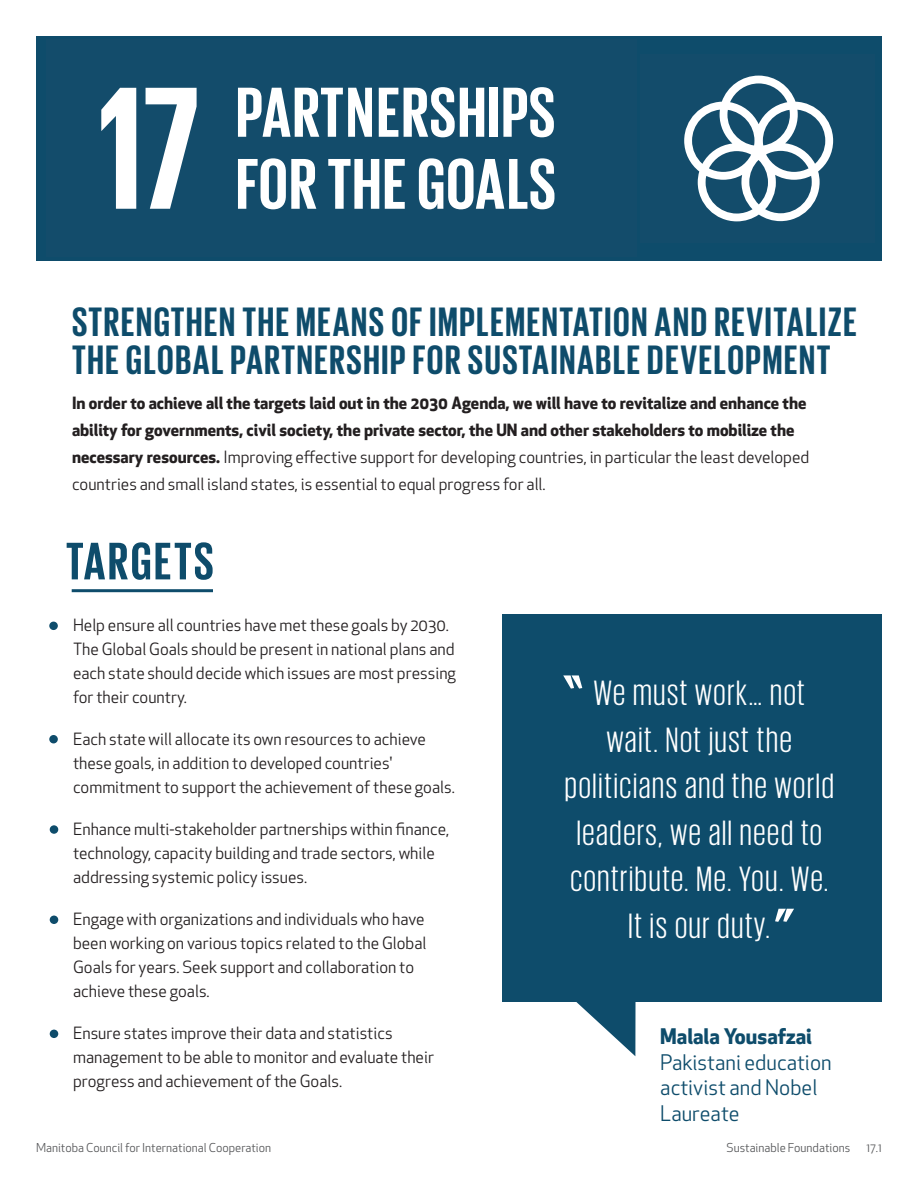
<style>
.page{position:relative;width:918px;height:1188px;background:#fff}
.page>*{position:absolute;margin:0;border:0;box-sizing:border-box;transform-origin:0 0}
.t1{font:700 54px "Giorgio Sans";letter-spacing:.05em;color:#0e4c6b}
.t2{font:700 42px/37.5px "Giorgio Sans";letter-spacing:.04em;color:#0e4c6b}
.t3{font:36px/46.5px "Giorgio Sans";letter-spacing:.05em;color:#fff;text-align:center}
.t4{font:21px/25.5px "Apex New";color:#0e4c6b}
.t5{font:16.5px/24px "Apex New";color:#231f20}
.t6{font:700 16.5px/27px "Apex New";color:#231f20}
.t7{font:12px "Apex New";color:#57585a}
.s1{font-weight:400}
.s2{font-weight:700}
</style>
<div class="page">
<div style="left:36px;top:36px;width:846px;height:225px;background:#0e4c6b"></div>
<div style="left:47px;top:39px;width:590px;height:217px;background:#134c6b"></div>
<svg style="left:238px;top:88px;width:134px;height:49px"></svg>
<svg style="left:379px;top:88px;width:19px;height:49px"></svg>
<svg style="left:404px;top:87px;width:80px;height:50px"></svg>
<div style="left:490px;top:88px;width:8px;height:49px;background:#fff"></div>
<svg style="left:503px;top:87px;width:51px;height:50px"></svg>
<svg style="left:101px;top:88px;width:35px;height:121px"></svg>
<svg style="left:146px;top:88px;width:51px;height:121px"></svg>
<svg style="left:238px;top:158px;width:78px;height:51px"></svg>
<svg style="left:328px;top:159px;width:51px;height:50px"></svg>
<svg style="left:385px;top:159px;width:20px;height:50px"></svg>
<svg style="left:419px;top:158px;width:135px;height:51px"></svg>
<div style="left:640px;top:54px;width:235px;height:189px;background:#134c6b"></div>
<svg style="left:684px;top:76px;width:149px;height:145px"></svg>
<hr style="left:72px;top:589px;width:141px;height:3px;background:#0e4c6b">
<div style="left:502px;top:615px;width:380px;height:387px;background:#0e4c6b"></div>
<svg style="left:576px;top:1002px;width:60px;height:54px"></svg>
<svg style="left:775px;top:909px;width:19px;height:13px"></svg>
<svg style="left:563px;top:675px;width:19px;height:14px"></svg>
<div style="left:49px;top:622px;width:9px;height:8px;background:#0e4c6b;border-radius:50%"></div>
<div style="left:49px;top:735px;width:9px;height:8px;background:#0e4c6b;border-radius:50%"></div>
<div style="left:50px;top:1030px;width:8px;height:8px;background:#0e4c6b;border-radius:50%"></div>
<div style="left:50px;top:916px;width:8px;height:8px;background:#0e4c6b;border-radius:50%"></div>
<div style="left:50px;top:825px;width:8px;height:9px;background:#0e4c6b;border-radius:50%"></div>
<p class="t2" style="left:72px;top:302px;width:786px">STRENGTHEN THE MEANS OF IMPLEMENTATION AND REVITALIZE<br>THE GLOBAL PARTNERSHIP FOR SUSTAINABLE DEVELOPMENT</p>
<p class="t6" style="left:72px;top:388px;width:739px">In order to achieve all the targets laid out in the 2030 Agenda, we will have to revitalize and enhance the ability for governments, civil society, the private sector, the UN and other stakeholders to mobilize the necessary resources. <span class="s1">Improving effective support for developing countries, in particular the least developed countries and small island states, is essential to equal progress for all.</span></p>
<p class="t1" style="left:66px;top:534px;width:149px">TARGETS</p>
<p class="t5" style="left:73px;top:613px;width:384px">Help ensure all countries have met these goals by 2030.<br>The Global Goals should be present in national plans and each state should decide which issues are most pressing for their country.</p>
<p class="t5" style="left:73px;top:727px;width:383px">Each state will allocate its own resources to achieve these goals, in addition to developed countries' commitment to support the achievement of these goals.</p>
<p class="t5" style="left:73px;top:817px;width:378px">Enhance multi-stakeholder partnerships within finance, technology, capacity building and trade sectors, while addressing systemic policy issues.</p>
<p class="t5" style="left:73px;top:907px;width:355px">Engage with organizations and individuals who have been working on various topics related to the Global Goals for years. Seek support and collaboration to achieve these goals.</p>
<p class="t5" style="left:73px;top:1021px;width:362px">Ensure states improve their data and statistics management to be able to monitor and evaluate their progress and achievement of the Goals.</p>
<p class="t3" style="left:565px;top:669px;width:270px">We must work… not wait. Not just the politicians and the world leaders, we all need to contribute. Me. You. We.<br>It is our duty.</p>
<p class="t4" style="left:660px;top:1024px;width:173px"><span class="s2">Malala Yousafzai<br></span>Pakistani education activist and Nobel<br>Laureate</p>
<p class="t7" style="left:36px;top:1140px;width:237px">Manitoba Council for International Cooperation</p>
<p class="t7" style="left:727px;top:1140px;width:125px">Sustainable Foundations</p>
<p class="t7" style="left:867px;top:1140px;width:17px">17.1</p>
</div>
